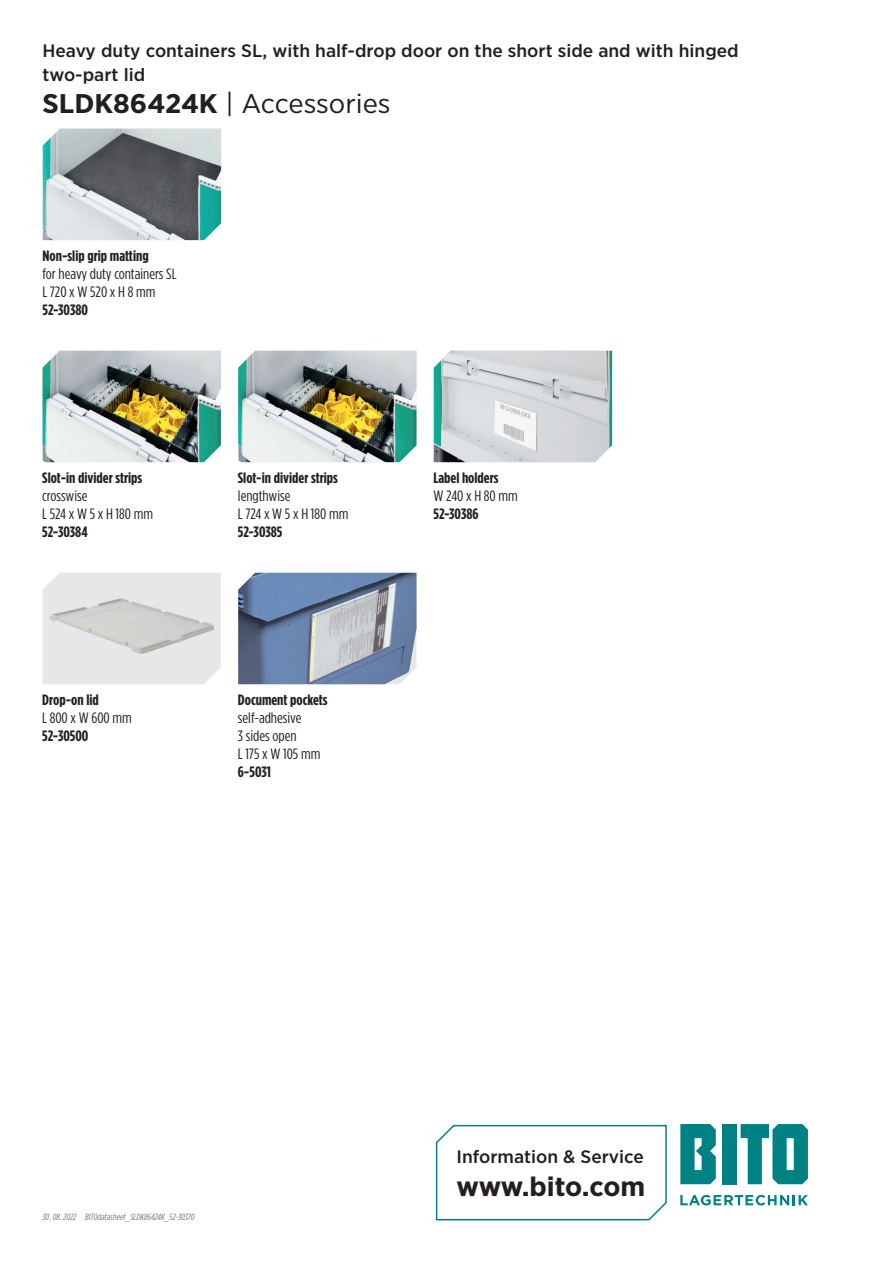
<style>
.page{position:relative;width:893px;height:1263px;background:#fff}
.page>*{position:absolute;margin:0;border:0;box-sizing:border-box;transform-origin:0 0}
.t1{font:27px "Gotham Narrow";color:#231f20;scale:1.1 1}
.t2{font:700 27px "Gotham Narrow";letter-spacing:-.015em;color:#231f20;scale:1.1 1}
.t3{font:500 18px/24px "Gotham Narrow";color:#231f20;scale:1.1 1}
.t4{font:700 15px "Gotham Condensed";color:#231f20;scale:1.1 1}
.t5{font:15px/18px "Gotham Condensed";color:#231f20;scale:1.1 1}
.t6{font:italic 9px "Gotham Condensed";color:#76787b;scale:1.1 1}
.s1{font-weight:700}
</style>
<div class="page">
<svg style="left:680px;top:1195px;width:128px;height:10px"></svg>
<div style="left:723px;top:1124px;width:14px;height:60px;background:#008183"></div>
<svg style="left:680px;top:1124px;width:36px;height:60px;background:#229193"></svg>
<svg style="left:741px;top:1124px;width:67px;height:60px"></svg>
<svg style="left:435px;top:1124px;width:232px;height:97px"></svg>
<img style="left:238px;top:573px;width:178px;height:111px">
<div style="left:43px;top:573px;width:178px;height:111px;background:#e6e7e9"></div>
<img style="left:49px;top:598px;width:165px;height:56px">
<img style="left:434px;top:351px;width:178px;height:111px">
<img style="left:238px;top:351px;width:178px;height:111px">
<img style="left:43px;top:351px;width:178px;height:111px">
<img style="left:43px;top:129px;width:178px;height:111px">
<p class="t3" style="left:43px;top:38px;width:634px">Heavy duty containers SL, with half-drop door on the short side and with hinged two-part lid</p>
<h1 class="t1" style="left:43px;top:87px;width:318px"><span class="s1">SLDK86424K</span> | Accessories</h1>
<p class="t4" style="left:43px;top:247px;width:98px">Non-slip grip matting</p>
<p class="t5" style="left:43px;top:264px;width:123px">for heavy duty containers SL<br>L 720 x W 520 x H 8 mm</p>
<p class="t4" style="left:43px;top:301px;width:43px">52-30380</p>
<p class="t4" style="left:42px;top:469px;width:92px">Slot-in divider strips</p>
<p class="t5" style="left:42px;top:486px;width:102px">crosswise<br>L 524 x W 5 x H 180 mm</p>
<p class="t4" style="left:42px;top:523px;width:43px">52-30384</p>
<p class="t4" style="left:42px;top:691px;width:53px">Drop-on lid</p>
<p class="t5" style="left:42px;top:708px;width:83px">L 800 x W 600 mm</p>
<p class="t4" style="left:42px;top:727px;width:43px">52-30500</p>
<p class="t4" style="left:238px;top:469px;width:92px">Slot-in divider strips</p>
<p class="t5" style="left:238px;top:486px;width:102px">lengthwise<br>L 724 x W 5 x H 180 mm</p>
<p class="t4" style="left:238px;top:523px;width:42px">52-30385</p>
<p class="t4" style="left:238px;top:691px;width:83px">Document pockets</p>
<p class="t5" style="left:238px;top:708px;width:76px">self-adhesive<br>3 sides open<br>L 175 x W 105 mm</p>
<p class="t4" style="left:238px;top:763px;width:32px">6-5031</p>
<p class="t4" style="left:433px;top:469px;width:61px">Label holders</p>
<p class="t5" style="left:433px;top:486px;width:78px">W 240 x H 80 mm</p>
<p class="t4" style="left:433px;top:505px;width:43px">52-30386</p>
<p class="t6" style="left:43px;top:1212px;width:32px">30. 08. 2022</p>
<p class="t6" style="left:85px;top:1212px;width:101px">BITOdatasheet_SLDK86424K_52-30370</p>
<p class="t3" style="left:457px;top:1144px;width:172px">Information &amp; Service</p>
<h1 class="t2" style="left:457px;top:1169px;width:173px">www.bito.com</h1>
</div>
